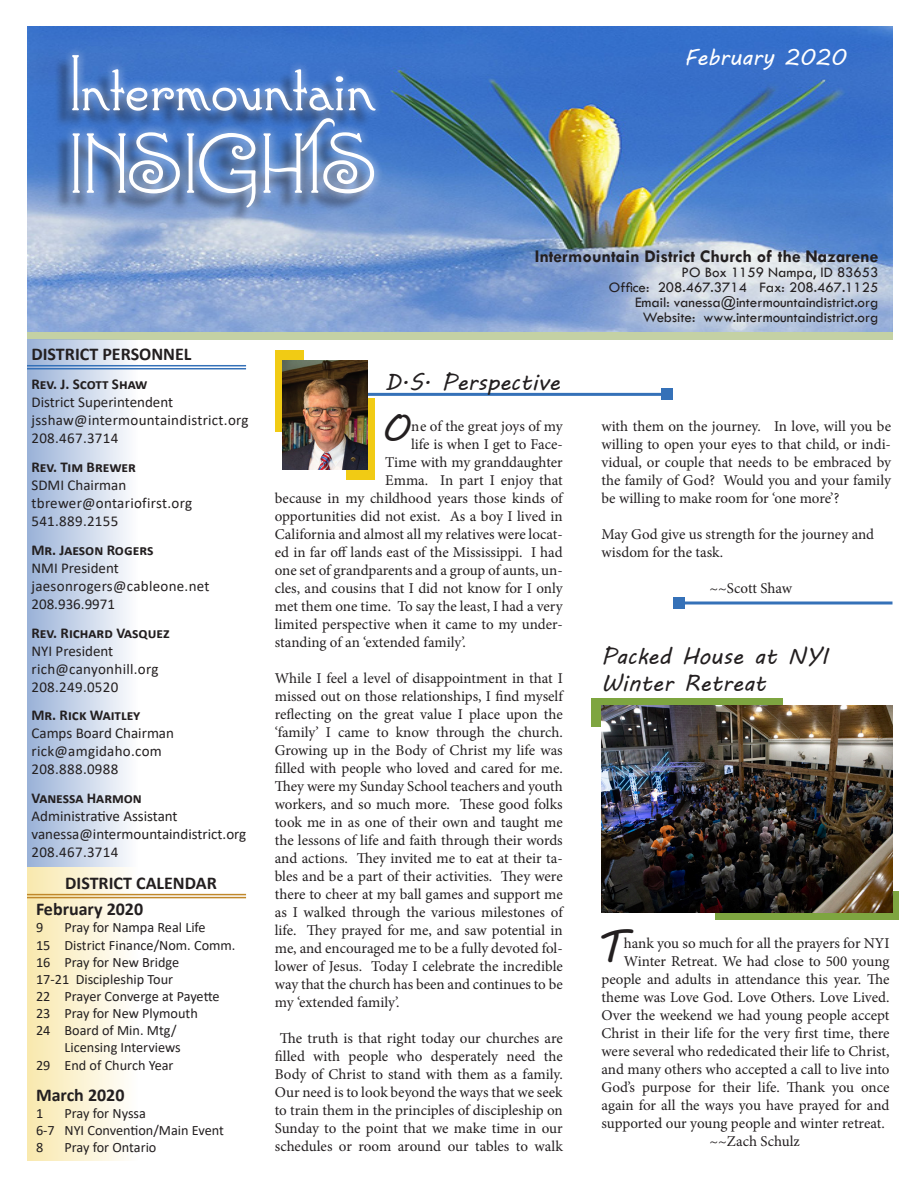
<style>
.page{position:relative;width:918px;height:1188px;background:#fff}
.page>*{position:absolute;margin:0;border:0;box-sizing:border-box;transform-origin:0 0}
.t1{font:63px "Connie";color:#fff}
.t2{font:58.5px "Connie";color:#fff}
.t3{font:47.1px "MV Boli";color:#231f20}
.t4{font:39.3px "MV Boli";color:#231f20}
.t5{font:22.5px "MV Boli";color:#231f20}
.t6{font:22.5px "MV Boli";color:#fff}
.t7{font:700 18px "Calibri";color:#231f20}
.Headline{font:700 18px "Tw Cen";color:#231f20}
.t8{font:15px/18px "Minion Pro";letter-spacing:-.005em;color:#231f20;text-align:justify}
.Body_text{font:15px "Calibri";letter-spacing:.005em;color:#231f20}
.Headline-2{font:15px "Tw Cen";color:#231f20}
.Body_text-2{font:700 15px "Calibri";color:#231f20}
.t9{font:14.25px "Calibri";color:#231f20}
</style>
<div class="page">
<div style="left:716px;top:891px;width:183px;height:29px;background:#7ea540"></div>
<div style="left:592px;top:698px;width:191px;height:29px;background:#7ea540"></div>
<hr style="left:358px;top:393px;width:309px;height:3px;background:#3571b8">
<div style="left:661px;top:388px;width:12px;height:12px;background:#3571b8"></div>
<div style="left:27px;top:324px;width:865px;height:15px;background:#c4d1a4"></div>
<img style="left:27px;top:27px;width:865px;height:304px">
<img style="left:602px;top:706px;width:290px;height:207px">
<div style="left:53px;top:57px;width:319px;height:168px;background:#231f20;opacity:.75"></div>
<div style="left:63px;top:46px;width:321px;height:171px;background:#fff;opacity:.75"></div>
<div style="left:27px;top:339px;width:111px;height:528px;background:linear-gradient(to right,#99b1d7,#fdfdfe)"></div>
<div style="left:27px;top:867px;width:111px;height:294px;background:linear-gradient(to right,#f8e8ad,#fefefd)"></div>
<hr style="left:27px;top:894px;width:219px;height:1px;background:#c0882b">
<hr style="left:27px;top:897px;width:219px;height:1px;background:#c0882b">
<hr style="left:27px;top:365px;width:219px;height:1px;background:#3571b8">
<hr style="left:27px;top:368px;width:219px;height:1px;background:#3571b8">
<div style="left:275px;top:350px;width:29px;height:81px;background:#f1cb14"></div>
<div style="left:346px;top:398px;width:29px;height:81px;background:#f1cb14"></div>
<img style="left:283px;top:360px;width:84px;height:110px">
<hr style="left:679px;top:602px;width:213px;height:2px;background:#3571b8">
<div style="left:673px;top:597px;width:12px;height:12px;background:#3571b8"></div>
<p class="t2" style="left:67px;top:38px;width:310px">Intermountain</p>
<p class="t1" style="left:67px;top:115px;width:310px">INSIGHTS</p>
<p class="t6" style="left:684px;top:42px;width:164px">February 2020</p>
<p class="Headline" style="left:535px;top:245px;width:345px">Intermountain District Church of the Nazarene</p>
<p class="Headline-2" style="left:682px;top:263px;width:198px">PO Box 1159 Nampa, ID 83653</p>
<p class="Headline-2" style="left:609px;top:278px;width:271px">Office: 208.467.3714 Fax: 208.467.1125</p>
<p class="Headline-2" style="left:635px;top:293px;width:245px">Email: vanessa@intermountaindistrict.org</p>
<p class="Headline-2" style="left:643px;top:308px;width:237px">Website: www.intermountaindistrict.org</p>
<p class="t7" style="left:32px;top:342px;width:162px">DISTRICT PERSONNEL</p>
<p class="Body_text-2" style="left:32px;top:374px;width:117px">Rev. J. Scott Shaw</p>
<p class="Body_text" style="left:32px;top:392px;width:143px">District Superintendent</p>
<p class="Body_text" style="left:32px;top:410px;width:219px">jsshaw@intermountaindistrict.org</p>
<p class="Body_text" style="left:32px;top:428px;width:88px">208.467.3714</p>
<p class="Body_text-2" style="left:32px;top:456px;width:106px">Rev. Tim Brewer</p>
<p class="Body_text" style="left:32px;top:475px;width:96px">SDMI Chairman</p>
<p class="Body_text" style="left:32px;top:493px;width:162px">tbrewer@ontariofirst.org</p>
<p class="Body_text" style="left:32px;top:511px;width:88px">541.889.2155</p>
<p class="Body_text-2" style="left:32px;top:539px;width:123px">Mr. Jaeson Rogers</p>
<p class="Body_text" style="left:32px;top:557px;width:89px">NMI President</p>
<p class="Body_text" style="left:32px;top:575px;width:180px">jaesonrogers@cableone.net</p>
<p class="Body_text" style="left:32px;top:593px;width:85px">208.936.9971</p>
<p class="Body_text-2" style="left:32px;top:622px;width:140px">Rev. Richard Vasquez</p>
<p class="Body_text" style="left:32px;top:640px;width:83px">NYI President</p>
<p class="Body_text" style="left:32px;top:658px;width:129px">rich@canyonhill.org</p>
<p class="Body_text" style="left:32px;top:676px;width:88px">208.249.0520</p>
<p class="Body_text-2" style="left:32px;top:705px;width:110px">Mr. Rick Waitley</p>
<p class="Body_text" style="left:32px;top:723px;width:144px">Camps Board Chairman</p>
<p class="Body_text" style="left:32px;top:741px;width:132px">rick@amgidaho.com</p>
<p class="Body_text" style="left:32px;top:759px;width:88px">208.888.0988</p>
<p class="Body_text-2" style="left:32px;top:788px;width:112px">Vanessa Harmon</p>
<p class="Body_text" style="left:32px;top:806px;width:148px">Administrative Assistant</p>
<p class="Body_text" style="left:32px;top:824px;width:216px">vanessa@intermountaindistrict.org</p>
<p class="Body_text" style="left:32px;top:842px;width:88px">208.467.3714</p>
<p class="t7" style="left:65px;top:870px;width:153px">DISTRICT CALENDAR</p>
<p class="t7" style="left:36px;top:897px;width:109px">February 2020</p>
<p class="t9" style="left:36px;top:918px;width:9px">9</p>
<p class="t9" style="left:64px;top:918px;width:143px">Pray for Nampa Real Life</p>
<p class="t9" style="left:36px;top:935px;width:201px">15 District Finance/Nom. Comm.</p>
<p class="t9" style="left:36px;top:952px;width:145px">16 Pray for New Bridge</p>
<p class="t9" style="left:36px;top:969px;width:139px">17-21 Discipleship Tour</p>
<p class="t9" style="left:36px;top:986px;width:185px">22 Prayer Converge at Payette</p>
<p class="t9" style="left:36px;top:1003px;width:163px">23 Pray for New Plymouth</p>
<p class="t9" style="left:36px;top:1020px;width:142px">24 Board of Min. Mtg/</p>
<p class="t9" style="left:64px;top:1037px;width:118px">Licensing Interviews</p>
<p class="t9" style="left:36px;top:1055px;width:139px">29 End of Church Year</p>
<p class="t7" style="left:36px;top:1082px;width:90px">March 2020</p>
<p class="t9" style="left:36px;top:1103px;width:9px">1</p>
<p class="t9" style="left:64px;top:1103px;width:83px">Pray for Nyssa</p>
<p class="t9" style="left:36px;top:1120px;width:190px">6-7 NYI Convention/Main Event</p>
<p class="t9" style="left:36px;top:1137px;width:9px">8</p>
<p class="t9" style="left:64px;top:1137px;width:93px">Pray for Ontario</p>
<p class="t5" style="left:385px;top:367px;width:176px">D.S. Perspective</p>
<p class="t4" style="left:381px;top:401px;width:29px">O</p>
<p class="t8" style="left:411px;top:417px;width:153px">ne of the great joys of my</p>
<p class="t8" style="left:411px;top:435px;width:153px">life is when I get to Face-</p>
<p class="t8" style="left:385px;top:453px;width:179px">Time with my granddaughter</p>
<p class="t8" style="left:385px;top:471px;width:179px">Emma. In part I enjoy that</p>
<p class="t8" style="left:275px;top:489px;width:289px">because in my childhood years those kinds of</p>
<p class="t8" style="left:275px;top:507px;width:290px">opportunities did not exist. As a boy I lived in</p>
<p class="t8" style="left:275px;top:525px;width:290px">California and almost all my relatives were locat-</p>
<p class="t8" style="left:275px;top:543px;width:290px">ed in far off lands east of the Mississippi. I had</p>
<p class="t8" style="left:275px;top:561px;width:290px">one set of grandparents and a group of aunts, un-</p>
<p class="t8" style="left:275px;top:579px;width:289px">cles, and cousins that I did not know for I only</p>
<p class="t8" style="left:275px;top:597px;width:289px">met them one time. To say the least, I had a very</p>
<p class="t8" style="left:275px;top:615px;width:290px">limited perspective when it came to my under-</p>
<p class="t8" style="left:275px;top:633px;width:192px">standing of an ‘extended family’.</p>
<p class="t8" style="left:275px;top:669px;width:290px">While I feel a level of disappointment in that I missed out on those relationships, I find myself reflecting on the great value I place upon the ‘family’ I came to know through the church.<br>Growing up in the Body of Christ my life was filled with people who loved and cared for me.<br>They were my Sunday School teachers and youth workers, and so much more. These good folks took me in as one of their own and taught me the lessons of life and faith through their words and actions. They invited me to eat at their ta&shy;bles and be a part of their activities. They were there to cheer at my ball games and support me as I walked through the various milestones of life. They prayed for me, and saw potential in me, and encouraged me to be a fully devoted fol&shy;lower of Jesus. Today I celebrate the incredible way that the church has been and continues to be my ‘extended family’.</p>
<p class="t8" style="left:275px;top:1029px;width:290px;text-align:center">The truth is that right today our churches are filled with people who desperately need the Body of Christ to stand with them as a family.<br>Our need is to look beyond the ways that we seek to train them in the principles of discipleship on Sunday to the point that we make time in our schedules or room around our tables to walk</p>
<p class="t8" style="left:602px;top:417px;width:291px">with them on the journey. In love, will you be willing to open your eyes to that child, or indi&shy;vidual, or couple that needs to be embraced by the family of God? Would you and your family be willing to make room for ‘one more’?</p>
<p class="t8" style="left:602px;top:525px;width:274px">May God give us strength for the journey and wisdom for the task.</p>
<p class="t8" style="left:710px;top:579px;width:84px">~~Scott Shaw</p>
<p class="t5" style="left:602px;top:641px;width:228px">Packed House at NYI</p>
<p class="t5" style="left:602px;top:668px;width:166px">Winter Retreat</p>
<p class="t3" style="left:594px;top:915px;width:32px">T</p>
<p class="t8" style="left:624px;top:934px;width:267px">hank you so much for all the prayers for NYI</p>
<p class="t8" style="left:624px;top:952px;width:267px">Winter Retreat. We had close to 500 young</p>
<p class="t8" style="left:602px;top:970px;width:290px">people and adults in attendance this year. The</p>
<p class="t8" style="left:602px;top:988px;width:289px">theme was Love God. Love Others. Love Lived.</p>
<p class="t8" style="left:602px;top:1006px;width:289px">Over the weekend we had young people accept</p>
<p class="t8" style="left:602px;top:1024px;width:289px">Christ in their life for the very first time, there</p>
<p class="t8" style="left:602px;top:1042px;width:290px">were several who rededicated their life to Christ,</p>
<p class="t8" style="left:602px;top:1060px;width:289px">and many others who accepted a call to live into</p>
<p class="t8" style="left:602px;top:1078px;width:290px">God’s purpose for their life. Thank you once</p>
<p class="t8" style="left:602px;top:1096px;width:289px">again for all the ways you have prayed for and</p>
<p class="t8" style="left:602px;top:1114px;width:285px">supported our young people and winter retreat.</p>
<p class="t8" style="left:710px;top:1132px;width:92px">~~Zach Schulz</p>
</div>
